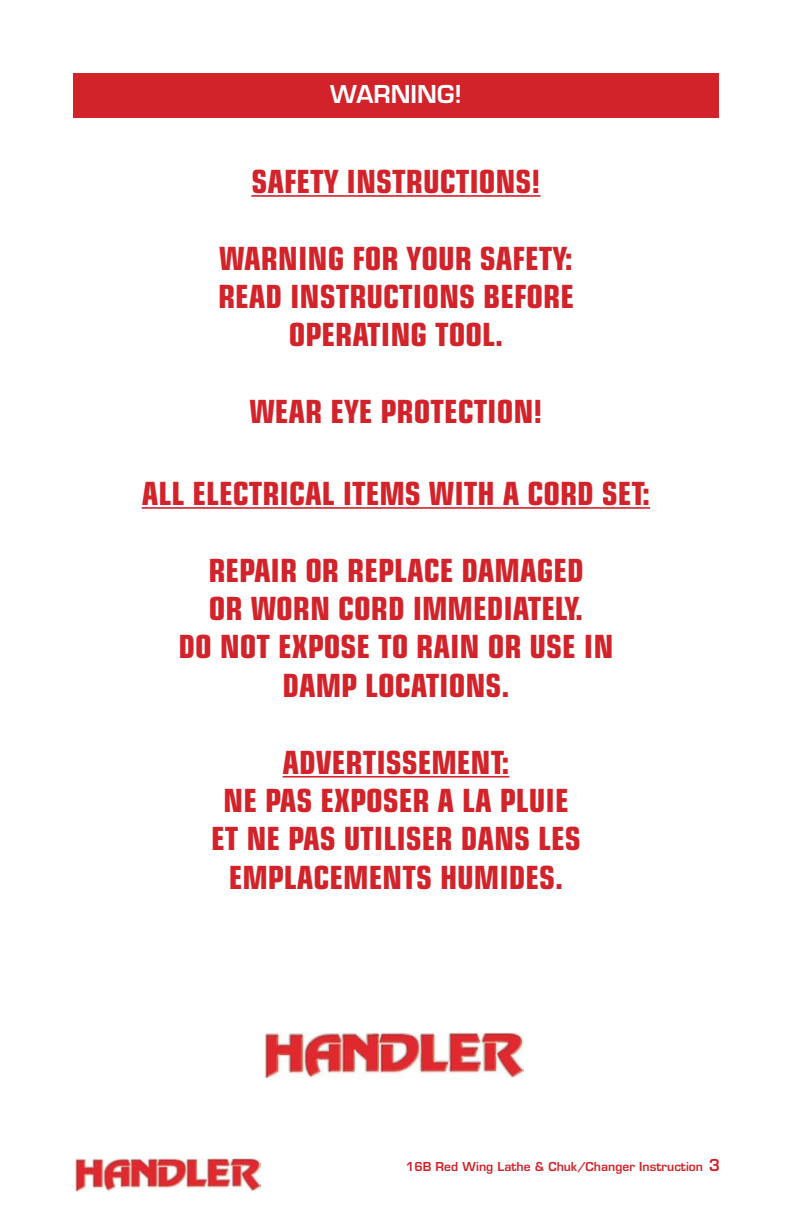
<style>
.page{position:relative;width:792px;height:1224px;background:#fff}
.page>*{position:absolute;margin:0;border:0;box-sizing:border-box;transform-origin:0 0}
.t1{font:700 condensed 32px/38.4px "Eurostile";color:#d2232a;text-align:center}
.t2{font:600 24px "Eurostile";color:#fff}
.t3{font:600 12px "Eurostile";color:#d2232a}
</style>
<div class="page">
<div style="left:73px;top:73px;width:646px;height:44px;background:#d2232a"></div>
<img style="left:75px;top:1158px;width:186px;height:33px">
<hr style="left:251px;top:195px;width:290px;height:2px;background:#d2232a">
<hr style="left:142px;top:507px;width:508px;height:2px;background:#d2232a">
<hr style="left:283px;top:776px;width:226px;height:2px;background:#d2232a">
<img style="left:264px;top:1032px;width:260px;height:46px">
<p class="t2" style="left:330px;top:79px;width:133px">WARNING!</p>
<p class="t1" style="left:251px;top:162px;width:291px">SAFETY INSTRUCTIONS!</p>
<p class="t1" style="left:218px;top:239px;width:357px">WARNING FOR YOUR SAFETY:<br>READ INSTRUCTIONS BEFORE<br>OPERATING TOOL.</p>
<p class="t1" style="left:250px;top:392px;width:294px">WEAR EYE PROTECTION!</p>
<p class="t1" style="left:142px;top:474px;width:510px">ALL ELECTRICAL ITEMS WITH A CORD SET:</p>
<p class="t1" style="left:208px;top:551px;width:32px">REPAIR</p>
<p class="t1" style="left:305px;top:551px;width:75px">OR REPLACE</p>
<p class="t1" style="left:461px;top:551px;width:35px">DAMAGED</p>
<p class="t1" style="left:209px;top:589px;width:63px">OR WORN</p>
<p class="t1" style="left:338px;top:589px;width:17px">CORD</p>
<p class="t1" style="left:413px;top:589px;width:27px">IMMEDIATELY</p>
<p class="t1" style="left:575px;top:589px;width:9px">.</p>
<p class="t1" style="left:178px;top:627px;width:59px">DO NOT</p>
<p class="t1" style="left:278px;top:627px;width:46px">EXPOSE</p>
<p class="t1" style="left:378px;top:627px;width:55px">TO RAIN</p>
<p class="t1" style="left:488px;top:627px;width:110px">ORUSE IN</p>
<p class="t1" style="left:282px;top:666px;width:20px">DAMP</p>
<p class="t1" style="left:365px;top:666px;width:16px">LOCATIONS</p>
<p class="t1" style="left:502px;top:666px;width:9px">.</p>
<p class="t1" style="left:223px;top:743px;width:288px;text-align:left;text-indent:59px">ADVERTISSEMENT:<br>NE PAS EXPOSER</p>
<p class="t1" style="left:438px;top:781px;width:77px">ALA PLUIE</p>
<p class="t1" style="left:211px;top:819px;width:93px">ETNEPAS</p>
<p class="t1" style="left:344px;top:819px;width:15px">UTILISER</p>
<p class="t1" style="left:461px;top:819px;width:18px">DANS</p>
<p class="t1" style="left:538px;top:819px;width:15px">LES</p>
<p class="t1" style="left:229px;top:858px;width:18px">EMPLACEMENTS</p>
<p class="t1" style="left:440px;top:858px;width:17px">HUMIDES</p>
<p class="t1" style="left:555px;top:858px;width:9px">.</p>
<p class="t3" style="left:406px;top:1159px;width:299px">16B Red Wing Lathe &amp; Chuk/Changer Instruction</p>
</div>
